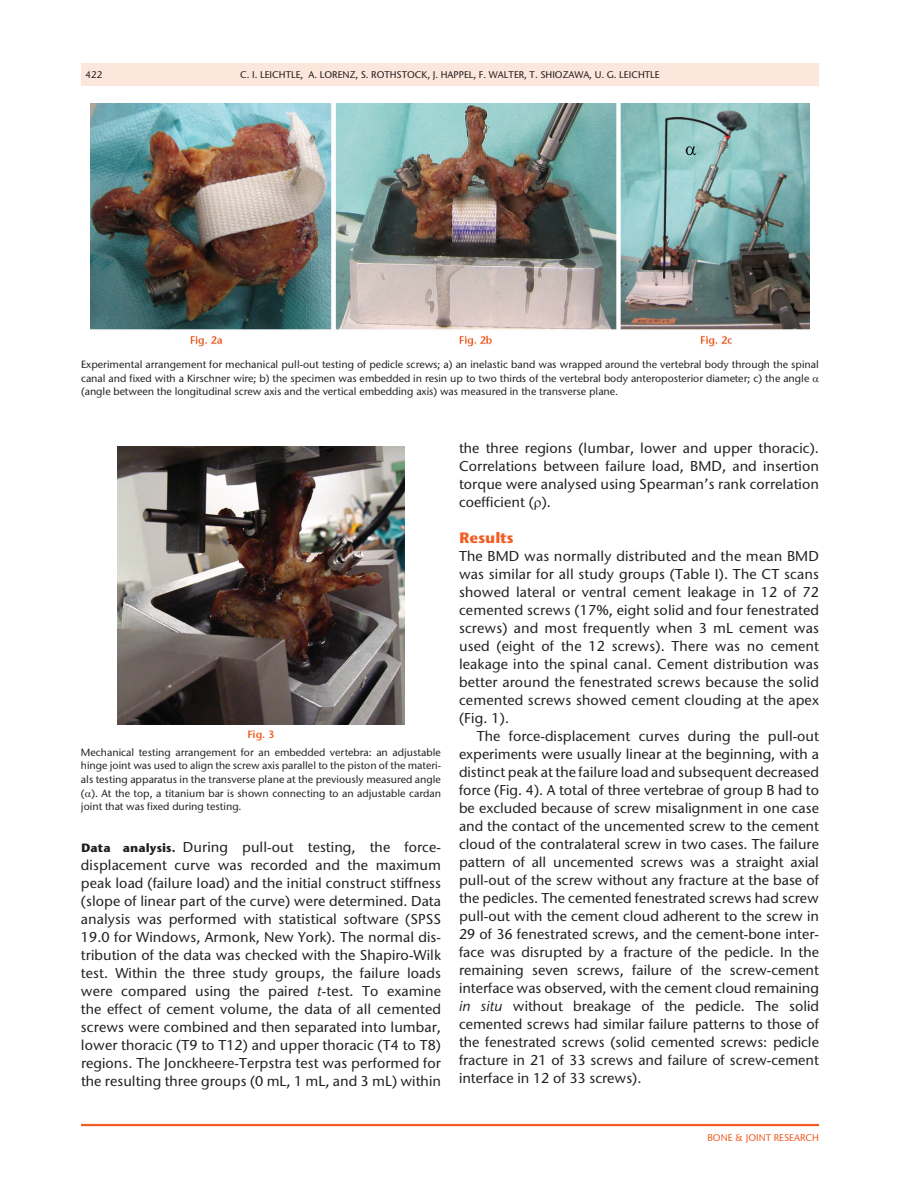
<style>
.page{position:relative;width:918px;height:1188px;background:#fff}
.page>*{position:absolute;margin:0;border:0;box-sizing:border-box;transform-origin:0 0}
.t1{font:700 15px "Stone Sans ITC Pro";color:#f25d23}
.t2{font:500 14.25px/18px "Stone Sans ITC Pro";letter-spacing:.005em;color:#231f20;text-align:justify}
.t3{font:500 10.5px/13.5px "Stone Sans ITC Pro";color:#231f20;text-align:justify}
.t4{font:600 10.5px "Stone Sans ITC Pro";color:#f25d23}
.t5{font:500 9.75px "Stone Sans ITC Pro";color:#231f20}
.t6{font:500 9.75px "Stone Sans ITC Pro";color:#f25d23}
.s1{font-weight:700;font-size:12px}
.s2{font-style:italic}
</style>
<div class="page">
<div style="left:81px;top:63px;width:738px;height:23px;background:#fde7dc"></div>
<hr style="left:81px;top:1124px;width:738px;height:2px;background:#f25d23">
<img style="left:117px;top:446px;width:288px;height:278px">
<img style="left:90px;top:103px;width:720px;height:244px">
<p class="t5" style="left:86px;top:68px;width:18px">422</p>
<p class="t5" style="left:240px;top:68px;width:337px">C. I. Leichtle, A. Lorenz, S. Rothstock, J. Happel, F. Walter, T. Shi ozawa</p>
<p class="t5" style="left:589px;top:68px;width:72px">, U. G. Leichtle</p>
<p class="t3" style="left:81px;top:358px;width:739px;text-align:left">Experimental arrangement for mechanical pull-out testing of pedicle screws; a) an inelastic band was wrapped around the vertebral body through the spinal canal and fixed with a Kirschner wire; b) the specimen was embedded in resin up to two thirds of the vertebral body anteroposterior diameter; c) the angle (angle between the longitudinal screw axis and the vertical embedding axis) was measured in the transverse plane.</p>
<p class="t4" style="left:247px;top:728px;width:29px">Fig. 3</p>
<p class="t3" style="left:81px;top:746px;width:362px">Mechanical testing arrangement for an embedded vertebra: an adjustable hinge joint was used to align the screw axis parallel to the piston of the materi&shy;als testing apparatus in the transverse plane at the previously measured angle ( ). At the top, a titanium bar is shown connecting to an adjustable cardan joint that was fixed during testing.</p>
<p class="t2" style="left:81px;top:838px;width:362px"><span class="s1">Data analysis.</span> During pull-out testing, the force&shy;displacement curve was recorded and the maximum peak load (failure load) and the initial construct stiffness (slope of linear part of the curve) were determined. Data analysis was performed with statistical software (SPSS 19.0 for Windows, Armonk, New York). The normal dis&shy;tribution of the data was checked with the Shapiro-Wilk test. Within the three study groups, the failure loads were compared using the paired <span class="s2">t</span>-test. To examine the effect of cement volume, the data of all cemented screws were combined and then separated into lumbar, lower thoracic (T9 to T12) and upper thoracic (T4 to T8) regions. The Jonckheere-Terpstra test was performed for the resulting three groups (0 mL, 1 mL, and 3 mL) within</p>
<p class="t2" style="left:459px;top:439px;width:362px">the three regions (lumbar, lower and upper thoracic).<br>Correlations between failure load, BM D, and insertion torque were analysed using Spearman’s rank correlation coefficient ( ).</p>
<p class="t1" style="left:459px;top:528px;width:56px">Results</p>
<p class="t2" style="left:459px;top:547px;width:362px">The BM D was normally distributed and the mean BM D was similar for all study groups (Table I). The CT scans showed lateral or ventral cement leakage in 12 of 72 cemented screws (17%, eight solid and four fenestrated screws) and most frequently when 3 mL cement was used (eight of the 12 screws). There was no cement leakage into the spinal canal. Cement distribution was better around the fenestrated screws because the solid cemented screws showed cement clouding at the apex (Fig. 1).</p>
<p class="t2" style="left:459px;top:727px;width:362px;text-indent:18px">The force-displacement curves during the pull-out experiments were usually linear at the beginning, with a distinct peak at the failure load and subsequent decreased force (Fig. 4). A total of three vertebrae of group B had to be excluded because of screw misalignment in one case and the contact of the uncemented screw to the cement cloud of the contralateral screw in two cases. The failure pattern of all uncemented screws was a straight axial pull-out of the screw without any fracture at the base of the pedicles. The cemented fenestrated screws had screw pull-out with the cement cloud adherent to the screw in 29 of 36 fenestrated screws, and the cement-bone inter&shy;face was disrupted by a fracture of the pedicle. In the remaining seven screws, failure of the screw-cement interface was observed, with the cement cloud remaining <span class="s2">in situ</span> without breakage of the pedicle. The solid cemented screws had similar failure patterns to those of the fenestrated screws (solid cemented screws: pedicle fracture in 21 of 33 screws and failure of screw-cement interface in 12 of 33 screws).</p>
<p class="t6" style="left:707px;top:1132px;width:13px">BONE</p>
<p class="t6" style="left:735px;top:1132px;width:84px">&amp; JOINT RESEARCH</p>
</div>
